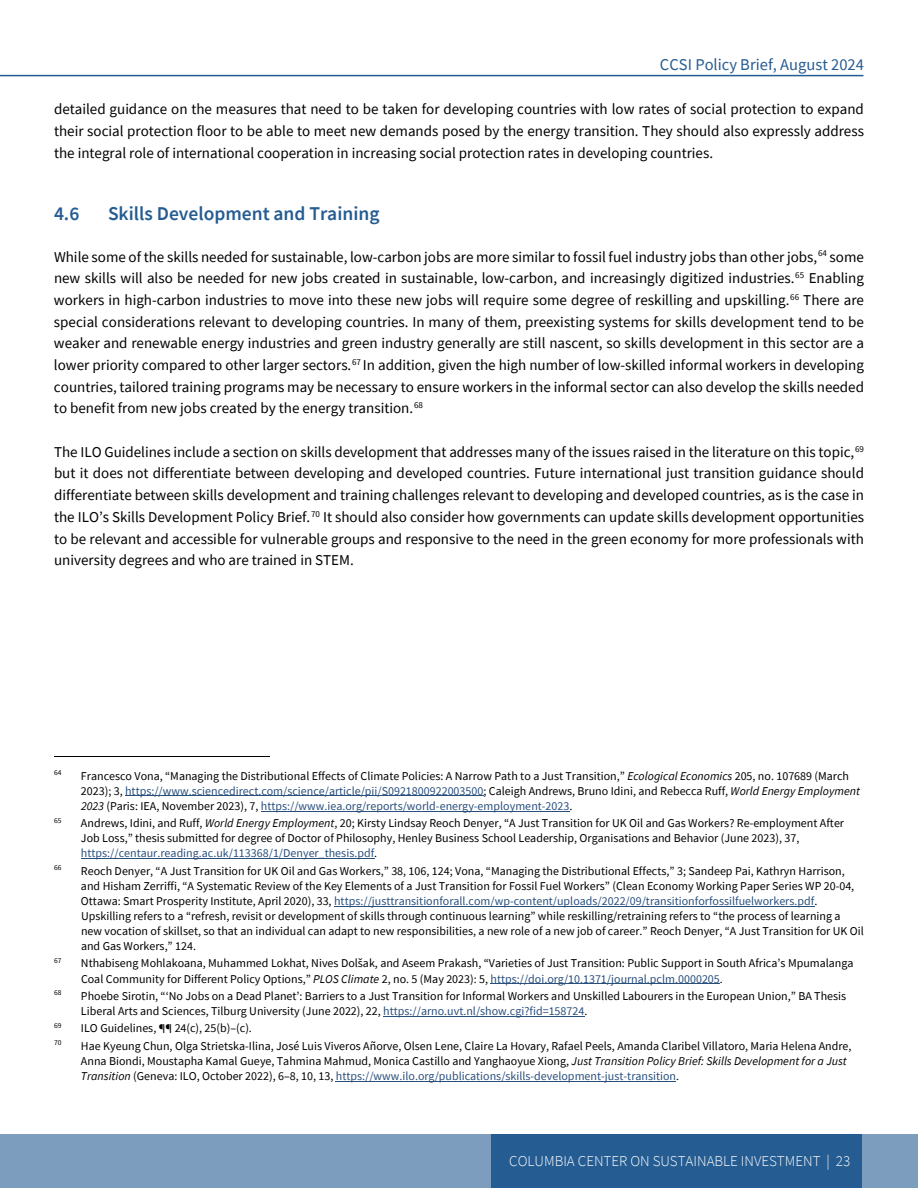
<style>
.page{position:relative;width:918px;height:1188px;background:#fff}
.page>*{position:absolute;margin:0;border:0;box-sizing:border-box;transform-origin:0 0}
.t1{font:600 19.5px "Source Sans Pro";color:#255c92}
.t2{font:16.5px "Source Sans Pro";color:#255c92}
.t3{font:15px/21.8px "Source Sans Pro";color:#000;text-align:justify}
.t4{font:300 15px "Source Sans Pro";color:#fff}
.t5{font:12px/15.1px "Source Sans Pro";color:#000}
.t6{font:7.5px "Source Sans Pro";letter-spacing:-.005em;color:#000}
.s1{font-style:italic}
.s2{color:#294f7c}
</style>
<div class="page">
<div style="left:0;top:1134px;width:918px;height:54px;background:#7c9dbe"></div>
<div style="left:491px;top:1135px;width:371px;height:53px;background:#255c92"></div>
<hr style="left:0;top:75px;width:863px;height:1px;background:#255c92">
<hr style="left:54px;top:757px;width:216px;height:1px;background:#000">
<hr style="left:125px;top:796px;width:358px;height:1px;background:#294f7c">
<hr style="left:261px;top:811px;width:309px;height:1px;background:#294f7c">
<hr style="left:81px;top:858px;width:293px;height:1px;background:#294f7c">
<hr style="left:334px;top:906px;width:480px;height:1px;background:#294f7c">
<hr style="left:491px;top:983px;width:229px;height:1px;background:#294f7c">
<hr style="left:383px;top:1016px;width:201px;height:1px;background:#294f7c">
<hr style="left:336px;top:1081px;width:340px;height:1px;background:#294f7c">
<h2 class="t2" style="left:660px;top:54px;width:206px">CCSI Policy Brief, August 2024</h2>
<p class="t3" style="left:54px;top:98px;width:811px">detailed guidance on the measures that need to be taken for developing countries with low rates of social protection to expand their social protection floor to be able to meet new demands posed by the energy transition. They should also expressly address the integral role of international cooperation in increasing social protection rates in developing countries.</p>
<h2 class="t1" style="left:54px;top:200px;width:27px">4.6</h2>
<h2 class="t1" style="left:108px;top:200px;width:273px">Skills Development and Training</h2>
<p class="t3" style="left:54px;top:246px;width:812px">While some of the skills needed for sustainable, low-carbon jobs are more similar to fossil fuel industry jobs than other jobs,<sup>64</sup> some new skills will also be needed for new jobs created in sustainable, low-carbon, and increasingly digitized industries.<sup>65</sup> Enabling workers in high-carbon industries to move into these new jobs will require some degree of reskilling and upskilling.<sup>66</sup> There are special considerations relevant to developing countries. In many of them, preexisting systems for skills development tend to be weaker and renewable energy industries and green industry generally are still nascent, so skills development in this sector are a lower priority compared to other larger sectors.<sup>67</sup> In addition, given the high number of low-skilled informal workers in developing countries, tailored training programs may be necessary to ensure workers in the informal sector can also develop the skills needed to benefit from new jobs created by the energy transition.<sup>68</sup></p>
<p class="t3" style="left:54px;top:441px;width:812px">The ILO Guidelines include a section on skills development that addresses many of the issues raised in the literature on this topic,<sup>69 </sup>but it does not differentiate between developing and developed countries. Future international just transition guidance should differentiate between skills development and training challenges relevant to developing and developed countries, as is the case in the ILO’s Skills Development Policy Brief.<sup>70</sup> It should also consider how governments can update skills development opportunities to be relevant and accessible for vulnerable groups and responsive to the need in the green economy for more professionals with university degrees and who are trained in STEM.</p>
<p class="t6" style="left:54px;top:768px;width:9px">64</p>
<p class="t5" style="left:81px;top:768px;width:780px">Francesco Vona, “Managing the Distributional Effects of Climate Policies: A Narrow Path to a Just Transition,” <span class="s1">Ecological Economics</span> 205, no. 107689 (March<br>2023); 3, <span class="s2">https://www.sciencedirect.com/science/article/pii/S0921800922003500</span>; Caleigh Andrews, Bruno Idini, and Rebecca Ruff, <span class="s1">World Energy Employment<br>2023</span> (Paris: IEA, November 2023), 7, <span class="s2">https://www.iea.org/reports/world-energy-employment-2023</span>.</p>
<p class="t6" style="left:54px;top:815px;width:9px">65</p>
<p class="t5" style="left:81px;top:816px;width:765px">Andrews, Idini, and Ruff, <span class="s1">World Energy Employment</span>, 20; Kirsty Lindsay Reoch Denyer, “A Just Transition for UK Oil and Gas Workers? Re-employment After<br>Job Loss,” thesis submitted for degree of Doctor of Philosophy, Henley Business School Leadership, Organisations and Behavior (June 2023), 37, <span class="s2">https://centaur.reading.ac.uk/113368/1/Denyer_thesis.pdf</span>.</p>
<p class="t6" style="left:54px;top:863px;width:9px">66</p>
<p class="t5" style="left:81px;top:863px;width:784px">Reoch Denyer, “A Just Transition for UK Oil and Gas Workers,” 38, 106, 124; Vona, “Managing the Distributional Effects,” 3; Sandeep Pai, Kathryn Harrison, and Hisham Zerriffi, “A Systematic Review of the Key Elements of a Just Transition for Fossil Fuel Workers” (Clean Economy Working Paper Series WP 20-04, Ottawa: Smart Prosperity Institute, April 2020), 33, <span class="s2">https://justtransitionforall.com/wp-content/uploads/2022/09/transitionforfossilfuelworkers.pdf</span>.<br>Upskilling refers to a “refresh, revisit or development of skills through continuous learning” while reskilling/retraining refers to “the process of learning a new vocation of skillset, so that an individual can adapt to new responsibilities, a new role of a new job of career.” Reoch Denyer, “A Just Transition for UK Oil and Gas Workers,” 124.</p>
<p class="t6" style="left:54px;top:956px;width:9px">67</p>
<p class="t5" style="left:81px;top:956px;width:774px">Nthabiseng Mohlakoana, Muhammed Lokhat, Nives Dolšak, and Aseem Prakash, “Varieties of Just Transition: Public Support in South Africa’s Mpumalanga<br>Coal Community for Different Policy Options,” <span class="s1">PLOS Climate</span> 2, no. 5 (May 2023): 5, <span class="s2">https://doi.org/10.1371/journal.pclm.0000205</span>.</p>
<p class="t6" style="left:54px;top:988px;width:9px">68</p>
<p class="t5" style="left:81px;top:988px;width:767px">Phoebe Sirotin, “‘No Jobs on a Dead Planet’: Barriers to a Just Transition for Informal Workers and Unskilled Labourers in the European Union,” BA Thesis<br>Liberal Arts and Sciences, Tilburg University (June 2022), 22, <span class="s2">https://arno.uvt.nl/show.cgi?fid=158724</span>.</p>
<p class="t6" style="left:54px;top:1021px;width:9px">69</p>
<p class="t5" style="left:81px;top:1021px;width:172px">ILO Guidelines, ¶¶ 24(c), 25(b)–(c).</p>
<p class="t6" style="left:54px;top:1038px;width:9px">70</p>
<p class="t5" style="left:81px;top:1038px;width:772px">Hae Kyeung Chun, Olga Strietska-Ilina, José Luis Viveros Añorve, Olsen Lene, Claire La Hovary, Rafael Peels, Amanda Claribel Villatoro, Maria Helena Andre,<br>Anna Biondi, Moustapha Kamal Gueye, Tahmina Mahmud, Monica Castillo and Yanghaoyue Xiong, <span class="s1">Just Transition Policy Brief: Skills Development for a Just<br>Transition</span> (Geneva: ILO, October 2022), 6–8, 10, 13, <span class="s2">https://www.ilo.org/publications/skills-development-just-transition</span>.</p>
<p class="t4" style="left:509px;top:1152px;width:343px">COLUMBIA CENTER ON SUSTAINABLE INVESTMENT | 23</p>
</div>
